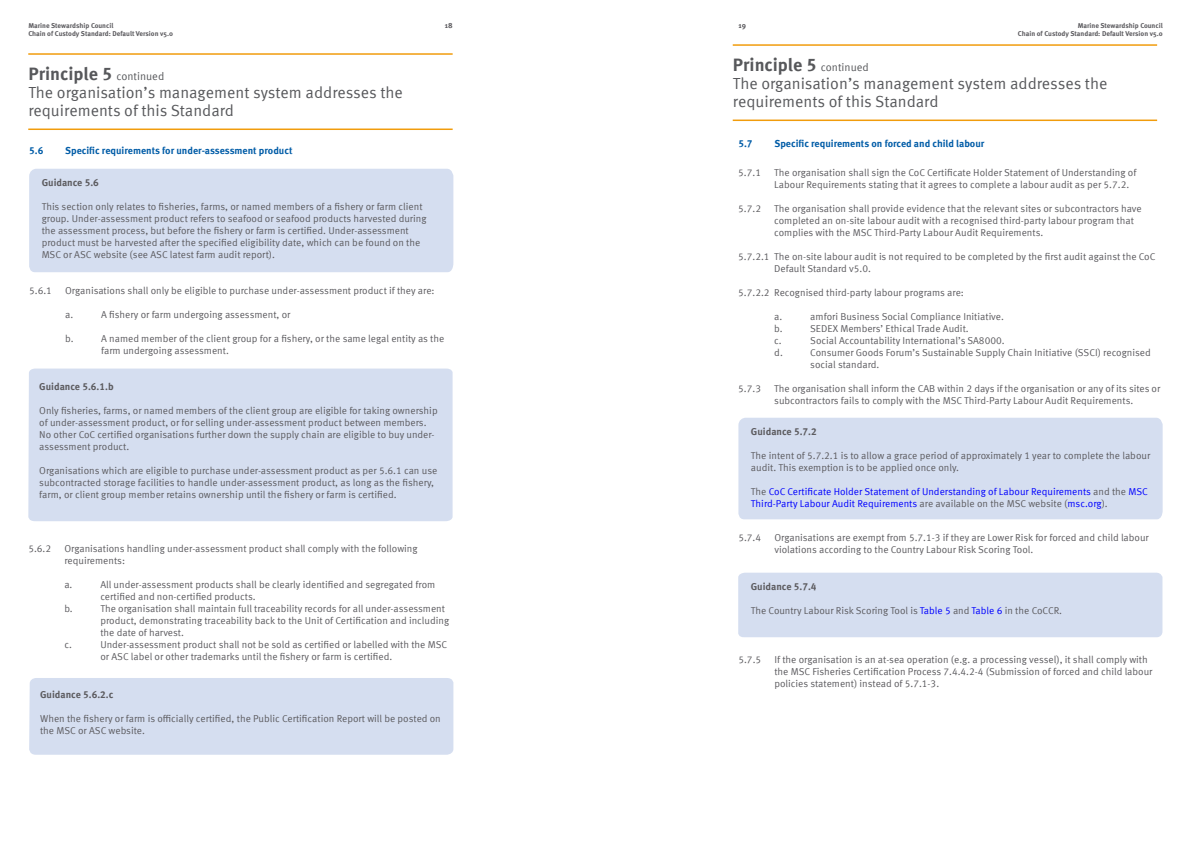
<style>
.page{position:relative;width:1191px;height:842px;background:#fff}
.page>*{position:absolute;margin:0;border:0;box-sizing:border-box;transform-origin:0 0}
.t1{font:700 18px "Meta Offc Pro";color:#57585b}
.t2{font:16px/18px "Meta Offc Pro Norm";color:#57585b}
.t3{font:10px/12px "Meta Offc Pro Norm";color:#5c5b5f}
.t4{font:10px/12px "Meta Offc Pro Norm";color:#00f}
.t5{font:700 10px "Meta Offc Pro";color:#005ca7}
.t6{font:700 10px "Meta Offc Pro";color:#5c5b5f}
.t7{font:700 7.5px "Meta Pro";color:#5c5b5f}
.t8{font:700 7px/8px "Meta Pro";color:#5c5b5f;text-align:right}
.s1{font-family:"Meta Offc Pro Norm";font-weight:400;font-size:11px}
.s2{color:#5c5b5f}
.s3{color:#00f}
</style>
<div class="page">
<div style="left:28px;top:369px;width:424px;height:152px;background:#d5def0"></div>
<div style="left:29px;top:678px;width:424px;height:77px;background:#d5def0"></div>
<div style="left:29px;top:169px;width:424px;height:103px;background:#d5def0"></div>
<div style="left:738px;top:418px;width:424px;height:101px;background:#d5def0"></div>
<div style="left:738px;top:573px;width:424px;height:64px;background:#d5def0"></div>
<hr style="left:732px;top:120px;width:425px;height:1px;background:#f19c0c">
<hr style="left:732px;top:44px;width:425px;height:2px;background:#f19c0c">
<hr style="left:28px;top:129px;width:424px;height:1px;background:#f19c0c">
<hr style="left:28px;top:53px;width:424px;height:2px;background:#f19c0c">
<p class="t8" style="left:28px;top:21px;width:146px;text-align:left">Marine Stewardship Council<br>Chain of Custody Standard: Default Version v5.0</p>
<h1 class="t1" style="left:28px;top:60px;width:137px">Principle 5 <span class="s1">continued</span></h1>
<h2 class="t2" style="left:28px;top:83px;width:376px">The organisation’s management system addresses the requirements of this Standard</h2>
<p class="t7" style="left:445px;top:20px;width:9px">18</p>
<p class="t7" style="left:738px;top:20px;width:9px">19</p>
<p class="t8" style="left:1018px;top:21px;width:146px">Marine Stewardship Council<br>Chain of Custody Standard: Default Version v5.0</p>
<h1 class="t1" style="left:733px;top:51px;width:137px">Principle 5 <span class="s1">continued</span></h1>
<h2 class="t2" style="left:733px;top:74px;width:376px">The organisation’s management system addresses the requirements of this Standard</h2>
<p class="t5" style="left:29px;top:143px;width:16px">5.6</p>
<p class="t5" style="left:65px;top:143px;width:229px">Specific requirements for under-assessment product</p>
<p class="t6" style="left:42px;top:174px;width:59px">Guidance 5.6</p>
<p class="t3" style="left:42px;top:199px;width:386px">This section only relates to fisheries, farms, or named members of a fishery or farm client group. Under-assessment product refers to seafood or seafood products harvested during the assessment process, but before the fishery or farm is certified. Under-assessment product must be harvested after the specified eligibility date, which can be found on the MSC or ASC website (see ASC latest farm audit report).</p>
<p class="t3" style="left:29px;top:283px;width:24px">5.6.1</p>
<p class="t3" style="left:65px;top:283px;width:371px">Organisations shall only be eligible to purchase under-assessment product if they are:</p>
<p class="t3" style="left:65px;top:307px;width:10px">a.</p>
<p class="t3" style="left:101px;top:307px;width:191px">A fishery or farm undergoing assessment, or</p>
<p class="t3" style="left:65px;top:331px;width:10px">b.</p>
<p class="t3" style="left:101px;top:331px;width:345px">A named member of the client group for a fishery, or the same legal entity as the farm undergoing assessment.</p>
<p class="t6" style="left:39px;top:379px;width:76px">Guidance 5.6.1.b</p>
<p class="t3" style="left:39px;top:404px;width:400px">Only fisheries, farms, or named members of the client group are eligible for taking ownership of under-assessment product, or for selling under-assessment product between members.<br>No other CoC certified organisations further down the supply chain are eligible to buy under&shy;assessment product.</p>
<p class="t3" style="left:39px;top:464px;width:399px">Organisations which are eligible to purchase under-assessment product as per 5.6.1 can use subcontracted storage facilities to handle under-assessment product, as long as the fishery, farm, or client group member retains ownership until the fishery or farm is certified.</p>
<p class="t3" style="left:28px;top:542px;width:24px">5.6.2</p>
<p class="t3" style="left:64px;top:542px;width:355px">Organisations handling under-assessment product shall comply with the following requirements:</p>
<p class="t3" style="left:64px;top:578px;width:10px">a.</p>
<p class="t3" style="left:100px;top:578px;width:336px">All under-assessment products shall be clearly identified and segregated from certified and non-certified products.</p>
<p class="t3" style="left:64px;top:602px;width:10px">b.</p>
<p class="t3" style="left:100px;top:602px;width:350px">The organisation shall maintain full traceability records for all under-assessment product, demonstrating traceability back to the Unit of Certification and including the date of harvest.</p>
<p class="t3" style="left:64px;top:638px;width:9px">c.</p>
<p class="t3" style="left:100px;top:638px;width:348px">Under-assessment product shall not be sold as certified or labelled with the MSC or ASC label or other trademarks until the fishery or farm is certified.</p>
<p class="t6" style="left:40px;top:687px;width:75px">Guidance 5.6.2.c</p>
<p class="t3" style="left:40px;top:712px;width:402px">When the fishery or farm is officially certified, the Public Certification Report will be posted on the MSC or ASC website.</p>
<p class="t5" style="left:738px;top:135px;width:16px">5.7</p>
<p class="t5" style="left:774px;top:135px;width:211px">Specific requirements on forced and child labour</p>
<p class="t3" style="left:738px;top:166px;width:24px">5.7.1</p>
<p class="t3" style="left:774px;top:166px;width:363px">The organisation shall sign the CoC Certificate Holder Statement of Understanding of<br>Labour Requirements stating that it agrees to complete a labour audit as per 5.7.2.</p>
<p class="t3" style="left:738px;top:202px;width:24px">5.7.2</p>
<p class="t3" style="left:774px;top:202px;width:369px">The organisation shall provide evidence that the relevant sites or subcontractors have completed an on-site labour audit with a recognised third-party labour program that complies with the MSC Third-Party Labour Audit Requirements.</p>
<p class="t3" style="left:774px;top:250px;width:383px;text-indent:-36px">5.7.2.1 The on-site labour audit is not required to be completed by the first audit against the CoC<br>Default Standard v5.0.</p>
<p class="t3" style="left:738px;top:286px;width:227px">5.7.2.2 Recognised third-party labour programs are:</p>
<p class="t3" style="left:774px;top:310px;width:10px">a.</p>
<p class="t3" style="left:810px;top:310px;width:195px">amfori Business Social Compliance Initiative.</p>
<p class="t3" style="left:774px;top:322px;width:10px">b.</p>
<p class="t3" style="left:810px;top:322px;width:160px">SEDEX Members’ Ethical Trade Audit.</p>
<p class="t3" style="left:774px;top:334px;width:9px">c.</p>
<p class="t3" style="left:810px;top:334px;width:196px">Social Accountability International’s SA8000.</p>
<p class="t3" style="left:774px;top:346px;width:10px">d.</p>
<p class="t3" style="left:810px;top:346px;width:342px">Consumer Goods Forum’s Sustainable Supply Chain Initiative (SSCI) recognised social standard.</p>
<p class="t3" style="left:738px;top:382px;width:24px">5.7.3</p>
<p class="t3" style="left:774px;top:382px;width:387px">The organisation shall inform the CAB within 2 days if the organisation or any of its sites or subcontractors fails to comply with the MSC Third-Party Labour Audit Requirements.</p>
<p class="t6" style="left:751px;top:424px;width:67px">Guidance 5.7.2</p>
<p class="t3" style="left:751px;top:449px;width:401px">The intent of 5.7.2.1 is to allow a grace period of approximately 1 year to complete the labour audit. This exemption is to be applied once only.</p>
<p class="t4" style="left:751px;top:485px;width:398px"><span class="s2">The</span> CoC Certificate Holder Statement of Understanding of Labour Requirements <span class="s2">and the</span> MSC<br>Third-Party Labour Audit Requirements <span class="s2">are available on the MSC website (</span>msc.org<span class="s2">).</span></p>
<p class="t3" style="left:738px;top:530px;width:24px">5.7.4</p>
<p class="t3" style="left:774px;top:530px;width:376px">Organisations are exempt from 5.7.1-3 if they are Lower Risk for forced and child labour violations according to the Country Labour Risk Scoring Tool.</p>
<p class="t6" style="left:750px;top:579px;width:67px">Guidance 5.7.4</p>
<p class="t3" style="left:750px;top:604px;width:313px">The Country Labour Risk Scoring Tool is <span class="s3">Table 5</span> and <span class="s3">Table 6</span> in the CoCCR.</p>
<p class="t3" style="left:738px;top:652px;width:24px">5.7.5</p>
<p class="t3" style="left:774px;top:652px;width:379px">If the organisation is an at-sea operation (e.g. a processing vessel), it shall comply with the MSC Fisheries Certification Process 7.4.4.2-4 (Submission of forced and child labour policies statement) instead of 5.7.1-3.</p>
</div>
